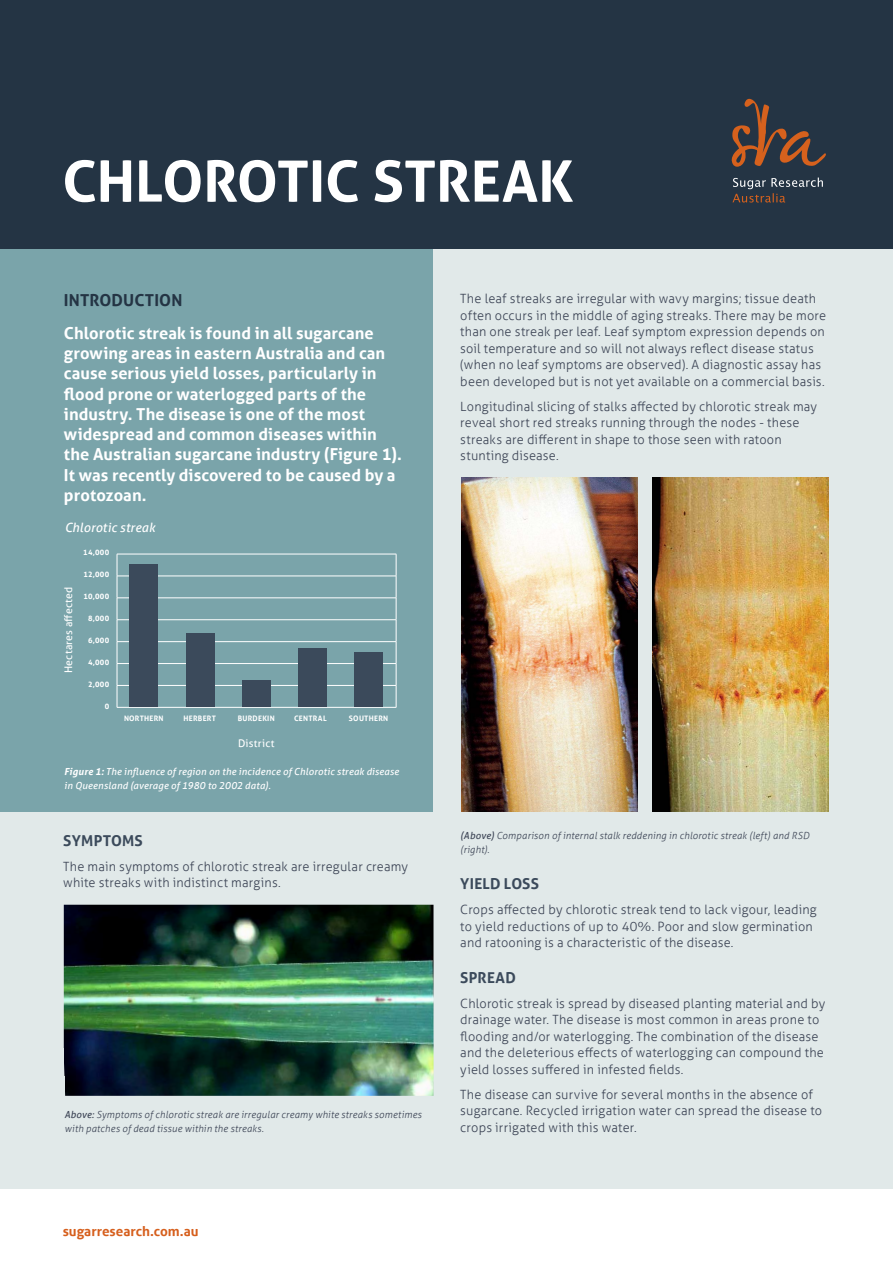
<style>
.page{position:relative;width:893px;height:1263px;background:#fff}
.page>*{position:absolute;margin:0;border:0;box-sizing:border-box;transform-origin:0 0}
.t1{font:700 57px "Aller";letter-spacing:-.005em;color:#fff}
.t2{font:700 16.5px/20.2px "Aller";letter-spacing:.005em;color:#fff}
.t3{font:700 16.5px "Aller";letter-spacing:.01em;color:#243444}
.t4{font:700 15px "Aller";letter-spacing:.015em;color:#3b4a5b}
.t5{font:700 13.5px "Aller";color:#d65f1d}
.t6{font:300 12.75px/16.5px "Aller";letter-spacing:.015em;color:#3d4556}
.t7{font:italic 12.75px "Aller";letter-spacing:.01em;color:#fff}
.t8{font:10.5px "Aller";letter-spacing:.025em;color:#fff}
.t9{font:italic 300 9.75px/14.2px "Aller";letter-spacing:.025em;color:#3d4556}
.t10{font:italic 9.75px/14.2px "Aller";letter-spacing:.02em;color:#fff}
.t11{font:700 7.5px "Aller";letter-spacing:.035em;color:#fff}
.s1{font-weight:700}
.s2{font-weight:400}
</style>
<div class="page">
<div style="left:0;top:210px;width:893px;height:978px;background:#e1e9e9"></div>
<div style="left:0;top:248px;width:433px;height:563px;background:#7aa4aa"></div>
<hr style="left:117px;top:554px;width:279px;height:1px;background:#fff">
<hr style="left:117px;top:576px;width:279px;height:1px;background:#fff">
<hr style="left:117px;top:598px;width:279px;height:1px;background:#fff">
<hr style="left:117px;top:619px;width:279px;height:1px;background:#fff">
<hr style="left:117px;top:641px;width:279px;height:1px;background:#fff">
<hr style="left:117px;top:663px;width:279px;height:1px;background:#fff">
<hr style="left:117px;top:685px;width:279px;height:1px;background:#fff">
<svg style="left:117px;top:554px;width:1px;height:153px"></svg>
<svg style="left:396px;top:554px;width:1px;height:153px"></svg>
<hr style="left:117px;top:707px;width:279px;height:1px;background:#fff">
<div style="left:130px;top:565px;width:28px;height:142px;background:#3b4a5b"></div>
<div style="left:186px;top:633px;width:28px;height:74px;background:#3b4a5b"></div>
<div style="left:242px;top:680px;width:28px;height:27px;background:#3b4a5b"></div>
<div style="left:298px;top:648px;width:29px;height:59px;background:#3b4a5b"></div>
<div style="left:354px;top:653px;width:29px;height:54px;background:#3b4a5b"></div>
<img style="left:64px;top:905px;width:369px;height:191px">
<img style="left:461px;top:477px;width:176px;height:334px">
<img style="left:653px;top:478px;width:176px;height:333px">
<div style="left:0;top:0;width:893px;height:249px;background:#243444"></div>
<svg style="left:732px;top:99px;width:94px;height:68px"></svg>
<svg style="left:732px;top:178px;width:91px;height:25px"></svg>
<h1 class="t1" style="left:62px;top:146px;width:513px">CHLOROTIC STREAK</h1>
<p class="t3" style="left:64px;top:290px;width:120px">INTRODUCTION</p>
<p class="t2" style="left:64px;top:323px;width:340px">Chlorotic streak is found in all sugarcane growing areas in eastern Australia and can cause serious yield losses, particularly in flood prone or waterlogged parts of the industry. The disease is one of the most widespread and common diseases within the Australian sugarcane industry (Figure 1).<br>It was recently discovered to be caused by a protozoan.</p>
<p class="t7" style="left:65px;top:520px;width:92px">Chlorotic streak</p>
<p class="t11" style="left:83px;top:548px;width:28px">14,000</p>
<p class="t11" style="left:83px;top:570px;width:27px">12,000</p>
<p class="t11" style="left:84px;top:592px;width:27px">10,000</p>
<p class="t11" style="left:88px;top:614px;width:23px">8,000</p>
<p class="t11" style="left:88px;top:636px;width:23px">6,000</p>
<p class="t11" style="left:88px;top:658px;width:23px">4,000</p>
<p class="t11" style="left:88px;top:680px;width:23px">2,000</p>
<p class="t11" style="left:105px;top:702px;width:6px">0</p>
<p class="t8" style="left:62px;top:673px;width:88px;rotate:-90deg">Hectares affected</p>
<p class="t11" style="left:124px;top:713px;width:41px">NORTHERN</p>
<p class="t11" style="left:183px;top:713px;width:34px">HERBERT</p>
<p class="t11" style="left:238px;top:713px;width:39px">BURDEKIN</p>
<p class="t11" style="left:294px;top:713px;width:34px">CENTRAL</p>
<p class="t11" style="left:349px;top:713px;width:41px">SOUTHERN</p>
<p class="t8" style="left:238px;top:737px;width:38px">District</p>
<p class="t10" style="left:64px;top:764px;width:336px"><span class="s1">Figure 1:</span> The influence of region on the incidence of Chlorotic streak disease in Queensland (average of 1980 to 2002 data).</p>
<p class="t4" style="left:63px;top:831px;width:81px">SYMPTOMS</p>
<p class="t6" style="left:63px;top:858px;width:346px">The main symptoms of chlorotic streak are irregular creamy white streaks with indistinct margins.</p>
<p class="t9" style="left:64px;top:1107px;width:359px"><span class="s2">Above:</span> Symptoms of chlorotic streak are irregular creamy white streaks sometimes with patches of dead tissue within the streaks.</p>
<p class="t5" style="left:63px;top:1222px;width:137px">sugarresearch.com.au</p>
<p class="t6" style="left:460px;top:290px;width:367px">The leaf streaks are irregular with wavy margins; tissue death often occurs in the middle of aging streaks. There may be more than one streak per leaf. Leaf symptom expression depends on soil temperature and so will not always reflect disease status (when no leaf symptoms are observed). A diagnostic assay has been developed but is not yet available on a commercial basis.</p>
<p class="t6" style="left:460px;top:398px;width:358px">Longitudinal slicing of stalks affected by chlorotic streak may reveal short red streaks running through the nodes - these streaks are different in shape to those seen with ratoon stunting disease.</p>
<p class="t9" style="left:460px;top:828px;width:351px"><span class="s2">(Above)</span> Comparison of internal stalk reddening in chlorotic streak (left) and RSD (right).</p>
<p class="t4" style="left:460px;top:874px;width:80px">YIELD LOSS</p>
<p class="t6" style="left:460px;top:901px;width:358px">Crops affected by chlorotic streak tend to lack vigour, leading to yield reductions of up to 40%. Poor and slow germination and ratooning is a characteristic of the disease.</p>
<p class="t4" style="left:460px;top:968px;width:57px">SPREAD</p>
<p class="t6" style="left:460px;top:995px;width:367px">Chlorotic streak is spread by diseased planting material and by drainage water. The disease is most common in areas prone to flooding and/or waterlogging. The combination of the disease and the deleterious effects of waterlogging can compound the yield losses suffered in infested fields.</p>
<p class="t6" style="left:460px;top:1086px;width:363px">The disease can survive for several months in the absence of sugarcane. Recycled irrigation water can spread the disease to crops irrigated with this water.</p>
</div>
